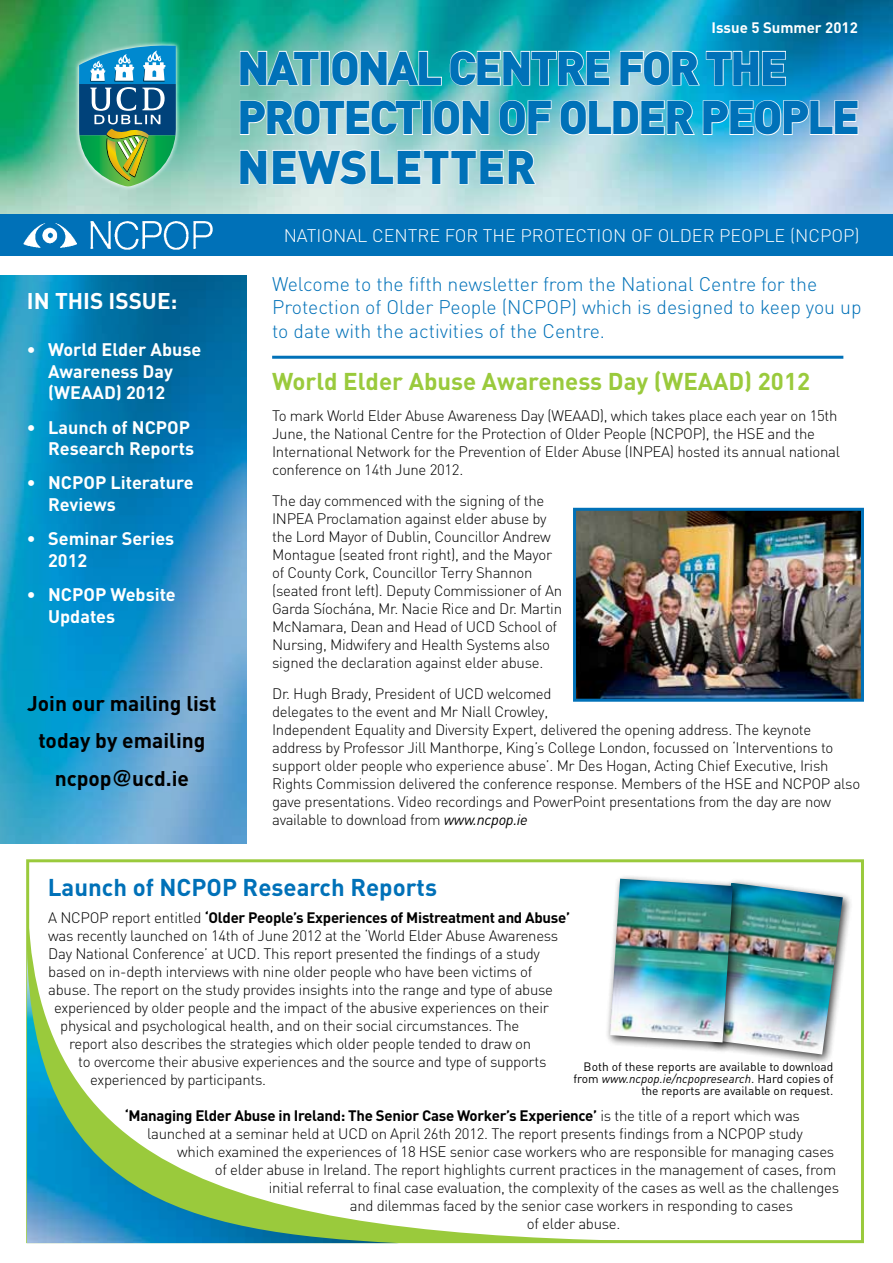
<style>
.page{position:relative;width:893px;height:1263px;background:#fff}
.page>*{position:absolute;margin:0;border:0;box-sizing:border-box;transform-origin:0 0}
.t1{font:900 46.5px/49.5px "DIN";letter-spacing:-.05em;color:#0071b8}
.t2{font:700 24px "DIN";color:#9aca3c}
.t3{font:700 24px "DIN";color:#0071b8}
.t4{font:700 22.5px "DIN";color:#fff}
.t5{font:700 21px/37.5px "DIN";color:#000;text-align:center}
.t6{font:300 19.5px/23.4px "DIN";color:#0071b8}
.t7{font:700 18px/21.6px "DIN";color:#fff}
.t8{font:300 18px "DIN";color:#fff}
.t9{font:300 15px/18px "DIN";letter-spacing:-.02em;color:#000}
.t10{font:700 15px "DIN";letter-spacing:-.02em;color:#000}
.t11{font:700 15px "DIN";color:#fff}
.t12{font:12px/12px "DIN";color:#000;text-align:right}
.s1{font-family:"Helvetica"}
.s2{font-weight:400;font-style:italic}
.s3{font-weight:300}
.s4{font-style:italic}
</style>
<div class="page">
<div style="left:26px;top:859px;width:838px;height:384px;border:3px solid #9aca3c"></div>
<svg style="left:28px;top:889px;width:696px;height:352px"></svg>
<img style="left:0;top:0;width:893px;height:214px">
<div style="left:0;top:214px;width:893px;height:41px;background:#0071b8"></div>
<svg style="left:74px;top:41px;width:106px;height:150px;background:#86cbb5"></svg>
<svg style="left:79px;top:41px;width:97px;height:145px;background:#4e9791"></svg>
<img style="left:23px;top:221px;width:190px;height:29px">
<svg style="left:239px;top:50px;width:81px;height:37px;background:#8ccdbf"></svg>
<div style="left:320px;top:51px;width:10px;height:34px;border:2px solid #fff"></div>
<svg style="left:330px;top:50px;width:281px;height:37px;background:#6dc7cb"></svg>
<svg style="left:619px;top:50px;width:168px;height:37px;background:#5dbbd7"></svg>
<svg style="left:239px;top:99px;width:183px;height:37px;background:#b1dad4"></svg>
<div style="left:422px;top:100px;width:10px;height:35px;border:2px solid #fff"></div>
<svg style="left:432px;top:99px;width:58px;height:37px;background:#b0dad9"></svg>
<svg style="left:498px;top:99px;width:54px;height:37px;background:#68c8cb"></svg>
<svg style="left:558px;top:99px;width:138px;height:37px;background:#9cd8e2"></svg>
<svg style="left:702px;top:99px;width:157px;height:37px;background:#6ec1e5"></svg>
<svg style="left:239px;top:149px;width:298px;height:37px;background:#c8e4e1"></svg>
<img style="left:0;top:275px;width:246px;height:568px">
<hr style="left:272px;top:356px;width:571px;height:3px;background:#0071b8">
<img style="left:577px;top:512px;width:283px;height:186px">
<div style="left:573px;top:508px;width:291px;height:194px;border:3px solid #0071b8"></div>
<div style="left:706px;top:878px;width:147px;height:187px;background:#000;opacity:.75"></div>
<img style="left:710px;top:883px;width:133px;height:171px">
<div style="left:605px;top:874px;width:139px;height:179px;background:#000;opacity:.75"></div>
<img style="left:610px;top:879px;width:123px;height:163px">
<img style="left:27px;top:946px;width:372px;height:297px">
<p class="t11" style="left:712px;top:18px;width:148px">Issue 5 Summer 2012</p>
<h1 class="t1" style="left:237px;top:41px;width:624px">NATIONAL CENTRE FOR THE<br>PROTECTION OF OLDER PEOPLE<br>NEWSLETTER</h1>
<h3 class="t4" style="left:27px;top:286px;width:152px">IN THIS ISSUE:</h3>
<p class="t7" style="left:48px;top:338px;width:155px;text-indent:-21px">• World Elder Abuse<br>Awareness Day (WEAAD) 2012</p>
<p class="t7" style="left:27px;top:415px;width:169px;text-align:right">• Launch of NCPOP<br>Research Reports</p>
<p class="t7" style="left:48px;top:471px;width:147px;text-indent:-21px">• NCPOP Literature<br>Reviews</p>
<p class="t7" style="left:48px;top:527px;width:128px;text-indent:-21px">• Seminar Series<br>2012</p>
<p class="t7" style="left:48px;top:583px;width:129px;text-indent:-21px">• NCPOP Website<br>Updates</p>
<h3 class="t5" style="left:27px;top:683px;width:191px">Join our mailing list today by emailing ncpop<span class="s1">@</span>ucd.ie</h3>
<p class="t8" style="left:284px;top:225px;width:25px">National</p>
<p class="t8" style="left:372px;top:225px;width:24px">Centre</p>
<p class="t8" style="left:445px;top:225px;width:50px">for the</p>
<p class="t8" style="left:520px;top:225px;width:23px">Protection</p>
<p class="t8" style="left:631px;top:225px;width:50px">of Older</p>
<p class="t8" style="left:719px;top:225px;width:23px">People</p>
<p class="t8" style="left:790px;top:225px;width:71px">(NCPOP)</p>
<h3 class="t6" style="left:272px;top:272px;width:591px">Welcome to the fifth newsletter from the National Centre for the<br>Protection of Older People (NCPOP) which is designed to keep you up to date with the activities of the Centre.</h3>
<h2 class="t2" style="left:272px;top:366px;width:539px">World Elder Abuse Awareness Day (WEAAD) 2012</h2>
<p class="t9" style="left:272px;top:407px;width:569px">To mark World Elder Abuse Awareness Day (WEAAD), which takes place each year on 15th June, the National Centre for the Protection of Older People (NCPOP), the HSE and the International Network for the Prevention of Elder Abuse (INPEA) hosted its annual national conference on 14th June 2012.</p>
<p class="t9" style="left:272px;top:491px;width:291px">The day commenced with the signing of the INPEA Proclamation against elder abuse by the Lord Mayor of Dublin, Councillor Andrew Montague (seated front right), and the Mayor of County Cork, Councillor Terry Shannon (seated front left). Deputy Commissioner of An Garda Síochána, Mr. Nacie Rice and Dr. Martin McNamara, Dean and Head of UCD School of Nursing, Midwifery and Health Systems also signed the declaration against elder abuse.</p>
<p class="t9" style="left:272px;top:684px;width:590px">Dr. Hugh Brady, President of UCD welcomed<br>delegates to the event and Mr Niall Crowley,<br>Independent Equality and Diversity Expert, delivered the opening address. The keynote address by Professor Jill Manthorpe, King’s College London, focussed on ‘Interventions to support older people who experience abuse’. Mr Des Hogan, Acting Chief Executive, Irish Rights Commission delivered the conference response. Members of the HSE and NCPOP also gave presentations. Video recordings and PowerPoint presentations from the day are now available to download from <span class="s2">www.ncpop.ie</span></p>
<h2 class="t3" style="left:48px;top:872px;width:391px">Launch of NCPOP Research Reports</h2>
<p class="t10" style="left:48px;top:907px;width:523px"><span class="s3">A NCPOP report entitled</span> ‘Older People’s Experiences of Mistreatment and Abuse’</p>
<p class="t9" style="left:48px;top:926px;width:511px">was recently launched on 14th of June 2012 at the ‘World Elder Abuse Awareness</p>
<p class="t9" style="left:48px;top:944px;width:493px">Day National Conference’ at UCD. This report presented the findings of a study</p>
<p class="t9" style="left:48px;top:962px;width:486px">based on in-depth interviews with nine older people who have been victims of</p>
<p class="t9" style="left:48px;top:980px;width:506px">abuse. The report on the study provides insights into the range and type of abuse</p>
<p class="t9" style="left:54px;top:998px;width:496px">experienced by older people and the impact of the abusive experiences on their</p>
<p class="t9" style="left:60px;top:1016px;width:461px">physical and psychological health, and on their social circumstances. The</p>
<p class="t9" style="left:69px;top:1034px;width:464px">report also describes the strategies which older people tended to draw on</p>
<p class="t9" style="left:78px;top:1052px;width:470px">to overcome their abusive experiences and the source and type of supports</p>
<p class="t9" style="left:90px;top:1070px;width:177px">experienced by participants.</p>
<p class="t10" style="left:125px;top:1105px;width:677px">‘Managing Elder Abuse in Ireland: The Senior Case Worker’s Experience’ <span class="s3">is the title of a report which was</span></p>
<p class="t9" style="left:147px;top:1124px;width:657px">launched at a seminar held at UCD on April 26th 2012. The report presents findings from a NCPOP study</p>
<p class="t9" style="left:177px;top:1142px;width:659px">which examined the experiences of 18 HSE senior case workers who are responsible for managing cases</p>
<p class="t9" style="left:215px;top:1160px;width:623px">of elder abuse in Ireland. The report highlights current practices in the management of cases, from</p>
<p class="t9" style="left:269px;top:1178px;width:572px">initial referral to final case evaluation, the complexity of the cases as well as the challenges</p>
<p class="t9" style="left:350px;top:1196px;width:445px">and dilemmas faced by the senior case workers in responding to cases</p>
<p class="t9" style="left:527px;top:1214px;width:95px">of elder abuse.</p>
<p class="t12" style="left:573px;top:1060px;width:261px">Both of these reports are available to download from <span class="s4">www.ncpop.ie/ncpopresearch</span>. Hard copies of the reports are available on request.</p>
</div>
